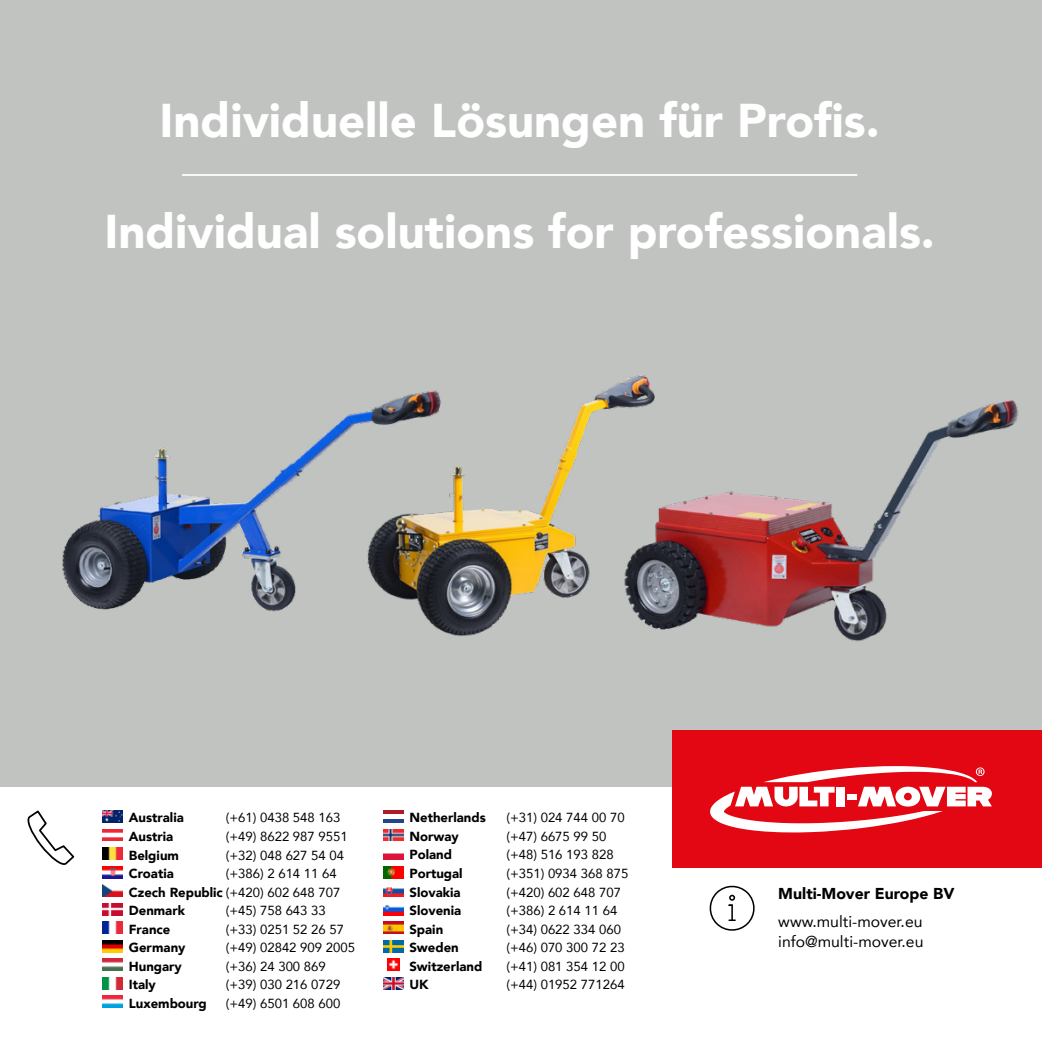
<style>
.page{position:relative;width:1042px;height:1042px;background:#fff}
.page>*{position:absolute;margin:0;border:0;box-sizing:border-box;transform-origin:0 0}
.t1{font:900 47.25px "Avenir";color:#fff}
.t2{font:15.75px/20.1px "Avenir";color:#000}
.t3{font:900 15.75px "Avenir";color:#000}
.t4{font:13.12px/18.6px "Avenir";color:#000;text-align:right}
.t5{font:900 13.12px "Avenir";color:#000}
.s1{font-weight:900}
</style>
<div class="page">
<div style="left:0;top:0;width:1042px;height:786px;background:#c1c3c1"></div>
<div style="left:672px;top:730px;width:370px;height:138px;background:#e30613"></div>
<svg style="left:710px;top:766px;width:282px;height:66px"></svg>
<svg style="left:27px;top:810px;width:47px;height:55px"></svg>
<svg style="left:709px;top:885px;width:46px;height:46px"></svg>
<img style="left:103px;top:829px;width:20px;height:12px">
<img style="left:103px;top:810px;width:20px;height:12px">
<img style="left:103px;top:847px;width:20px;height:12px">
<img style="left:103px;top:903px;width:20px;height:12px">
<img style="left:103px;top:922px;width:20px;height:11px">
<img style="left:103px;top:940px;width:20px;height:12px">
<img style="left:103px;top:977px;width:20px;height:12px">
<img style="left:103px;top:996px;width:20px;height:11px">
<img style="left:383px;top:810px;width:20px;height:12px">
<img style="left:383px;top:829px;width:20px;height:12px">
<img style="left:383px;top:887px;width:20px;height:9px">
<img style="left:383px;top:922px;width:20px;height:11px">
<img style="left:383px;top:940px;width:20px;height:12px">
<svg style="left:387px;top:959px;width:12px;height:11px"></svg>
<img style="left:383px;top:977px;width:20px;height:12px">
<img style="left:62px;top:447px;width:227px;height:165px">
<img style="left:289px;top:390px;width:314px;height:247px">
<img style="left:603px;top:375px;width:416px;height:267px">
<hr style="left:182px;top:174px;width:675px;height:2px;background:#fff">
<img style="left:103px;top:866px;width:20px;height:12px">
<img style="left:103px;top:885px;width:20px;height:11px">
<img style="left:103px;top:959px;width:20px;height:11px">
<img style="left:383px;top:853px;width:20px;height:6px">
<img style="left:383px;top:866px;width:20px;height:12px">
<img style="left:383px;top:904px;width:20px;height:11px">
<h1 class="t1" style="left:159px;top:80px;width:722px">Individuelle Lösungen für Profis.</h1>
<h1 class="t1" style="left:104px;top:191px;width:832px">Individual solutions for professionals.</h1>
<p class="t5" style="left:129px;top:806px;width:56px">Australia</p>
<p class="t4" style="left:226px;top:808px;width:116px">(+61) 0438 548 163</p>
<p class="t5" style="left:129px;top:843px;width:52px">Belgium</p>
<p class="t4" style="left:226px;top:845px;width:120px">(+32) 048 627 54 04</p>
<p class="t5" style="left:129px;top:825px;width:46px">Austria</p>
<p class="t4" style="left:226px;top:827px;width:123px">(+49) 8622 987 9551</p>
<p class="t4" style="left:129px;top:864px;width:213px">(+386) 2 614 11 64<br><span class="s1">Czech Republic</span> (+420) 602 648 707</p>
<p class="t5" style="left:129px;top:862px;width:46px">Croatia</p>
<p class="t5" style="left:129px;top:899px;width:58px">Denmark</p>
<p class="t4" style="left:226px;top:901px;width:101px">(+45) 758 643 33</p>
<p class="t5" style="left:129px;top:918px;width:43px">France</p>
<p class="t4" style="left:226px;top:919px;width:120px">(+33) 0251 52 26 57</p>
<p class="t5" style="left:129px;top:936px;width:58px">Germany</p>
<p class="t4" style="left:226px;top:938px;width:131px">(+49) 02842 909 2005</p>
<p class="t5" style="left:129px;top:973px;width:28px">Italy</p>
<p class="t4" style="left:226px;top:975px;width:116px">(+39) 030 216 0729</p>
<p class="t5" style="left:129px;top:992px;width:80px">Luxembourg</p>
<p class="t4" style="left:226px;top:993px;width:116px">(+49) 6501 608 600</p>
<p class="t5" style="left:129px;top:955px;width:54px">Hungary</p>
<p class="t4" style="left:226px;top:956px;width:101px">(+36) 24 300 869</p>
<p class="t5" style="left:409px;top:806px;width:78px">Netherlands</p>
<p class="t4" style="left:506px;top:808px;width:120px">(+31) 024 744 00 70</p>
<p class="t5" style="left:409px;top:825px;width:51px">Norway</p>
<p class="t4" style="left:506px;top:827px;width:101px">(+47) 6675 99 50</p>
<p class="t5" style="left:409px;top:843px;width:44px">Poland</p>
<p class="t4" style="left:506px;top:845px;width:109px">(+48) 516 193 828</p>
<p class="t5" style="left:409px;top:862px;width:55px">Portugal</p>
<p class="t4" style="left:506px;top:864px;width:123px">(+351) 0934 368 875</p>
<p class="t5" style="left:409px;top:899px;width:53px">Slovenia</p>
<p class="t4" style="left:506px;top:901px;width:112px">(+386) 2 614 11 64</p>
<p class="t5" style="left:409px;top:880px;width:53px">Slovakia</p>
<p class="t4" style="left:506px;top:882px;width:116px">(+420) 602 648 707</p>
<p class="t5" style="left:409px;top:918px;width:35px">Spain</p>
<p class="t4" style="left:506px;top:919px;width:116px">(+34) 0622 334 060</p>
<p class="t5" style="left:409px;top:936px;width:51px">Sweden</p>
<p class="t4" style="left:506px;top:938px;width:120px">(+46) 070 300 72 23</p>
<p class="t5" style="left:409px;top:955px;width:74px">Switzerland</p>
<p class="t4" style="left:506px;top:956px;width:120px">(+41) 081 354 12 00</p>
<p class="t5" style="left:409px;top:973px;width:21px">UK</p>
<p class="t4" style="left:506px;top:975px;width:120px">(+44) 01952 771264</p>
<p class="t3" style="left:778px;top:880px;width:178px">Multi-Mover Europe BV</p>
<p class="t2" style="left:778px;top:911px;width:147px">www.multi-mover.eu info@multi-mover.eu</p>
</div>
